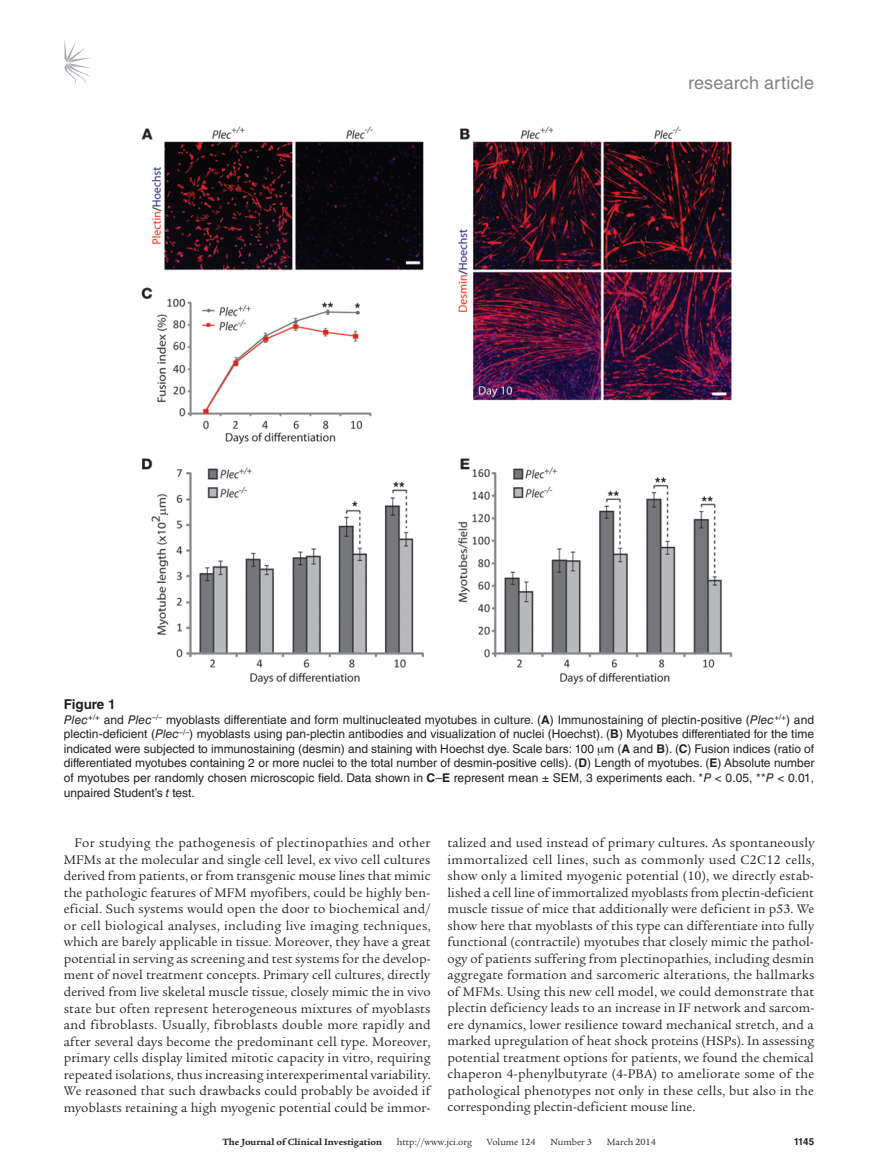
<style>
.page{position:relative;width:878px;height:1175px;background:#fff}
.page>*{position:absolute;margin:0;border:0;box-sizing:border-box;transform-origin:0 0}
.t1{font:18px "Helvetica LT Std";letter-spacing:.01em;color:#808285}
.t2{font:13.5px/16.5px "Legacy Serif Std";letter-spacing:.01em;color:#231f20;text-align:justify}
.t3{font:700 13.5px "Helvetica LT Std";color:#231f20}
.t4{font:12px/14.7px "Helvetica LT Std";letter-spacing:.005em;color:#231f20;text-align:justify}
.t5{font:9.75px "Legacy Serif Std";color:#231f20}
.t6{font:700 9.75px "Legacy Serif Std";color:#231f20}
.t7{font:700 9.75px "Helvetica LT Std";color:#231f20}
.s1{font-style:italic}
.s2{font-weight:700}
</style>
<div class="page">
<svg style="left:64px;top:40px;width:27px;height:45px"></svg>
<img style="left:141px;top:126px;width:592px;height:559px">
<h1 class="t1" style="left:688px;top:73px;width:127px">research article</h1>
<p class="t3" style="left:64px;top:696px;width:53px">Figure 1</p>
<p class="t4" style="left:64px;top:712px;width:752px"><span class="s1">Plec</span><sup>+/+</sup> and <span class="s1">Plec</span><sup>–/–</sup> myoblasts differentiate and form multinucleated myotubes in culture. (<span class="s2">A</span>) Immunostaining of plectin-positive (<span class="s1">Plec</span><sup>+/+</sup>) and plectin-deficient (<span class="s1">Plec</span><sup>–/–</sup>) myoblasts using pan-plectin antibodies and visualization of nuclei (Hoechst). (<span class="s2">B</span>) Myotubes differentiated for the time indicated were subjected to immunostaining (desmin) and staining with Hoechst dye. Scale bars: 100 m (<span class="s2">A</span> and <span class="s2">B</span>). (<span class="s2">C</span>) Fusion indices (ratio of differentiated myotubes containing 2 or more nuclei to the total number of desmin-positive cells). (<span class="s2">D</span>) Length of myotubes. (<span class="s2">E</span>) Absolute number of myotubes per randomly chosen microscopic field. Data shown in <span class="s2">C</span>–<span class="s2">E</span> represent mean ± SEM, 3 experiments each. *<span class="s1">P</span> &lt; 0.05, **<span class="s1">P</span> &lt; 0.01, unpaired Student’s <span class="s1">t</span> test.</p>
<p class="t2" style="left:64px;top:835px;width:368px;text-indent:11px">For studying the pathogenesis of plectinopathies and other MFMs at the molecular and single cell level, ex vivo cell cultures derived from patients, or from transgenic mouse lines that mimic the pathologic features of MFM myofibers, could be highly ben&shy;eficial. Such systems would open the door to biochemical and/ or cell biological analyses, including live imaging techniques, which are barely applicable in tissue. Moreover, they have a great potential in serving as screening and test systems for the develop&shy;ment of novel treatment concepts. Primary cell cultures, directly derived from live skeletal muscle tissue, closely mimic the in vivo state but often represent heterogeneous mixtures of myoblasts and fibroblasts. Usually, fibroblasts double more rapidly and after several days become the predominant cell type. Moreover, primary cells display limited mitotic capacity in vitro, requiring repeated isolations, thus increasing interexperimental variability.<br>We reasoned that such drawbacks could probably be avoided if myoblasts retaining a high myogenic potential could be immor-</p>
<p class="t2" style="left:447px;top:835px;width:368px">talized and used instead of primary cultures. As spontaneously immortalized cell lines, such as commonly used C2C12 cells, show only a limited myogenic potential (10), we directly estab&shy;lished a cell line of immortalized myoblasts from plectin-deficient muscle tissue of mice that additionally were deficient in p53. We show here that myoblasts of this type can differentiate into fully functional (contractile) myotubes that closely mimic the pathol&shy;ogy of patients suffering from plectinopathies, including desmin aggregate formation and sarcomeric alterations, the hallmarks of MFMs. Using this new cell model, we could demonstrate that plectin deficiency leads to an increase in IF network and sarcom&shy;ere dynamics, lower resilience toward mechanical stretch, and a marked upregulation of heat shock proteins (HSPs). In assessing potential treatment options for patients, we found the chemical chaperon 4-phenylbutyrate (4-PBA) to ameliorate some of the pathological phenotypes not only in these cells, but also in the corresponding plectin-deficient mouse line.</p>
<p class="t6" style="left:222px;top:1135px;width:161px">The Journal of Clinical Investigation</p>
<p class="t5" style="left:397px;top:1136px;width:77px">http://www.jci.org</p>
<p class="t5" style="left:486px;top:1136px;width:50px">Volume 124</p>
<p class="t5" style="left:550px;top:1136px;width:43px">Number 3</p>
<p class="t5" style="left:606px;top:1136px;width:51px">March 2014</p>
<p class="t7" style="left:793px;top:1135px;width:22px">1145</p>
</div>
